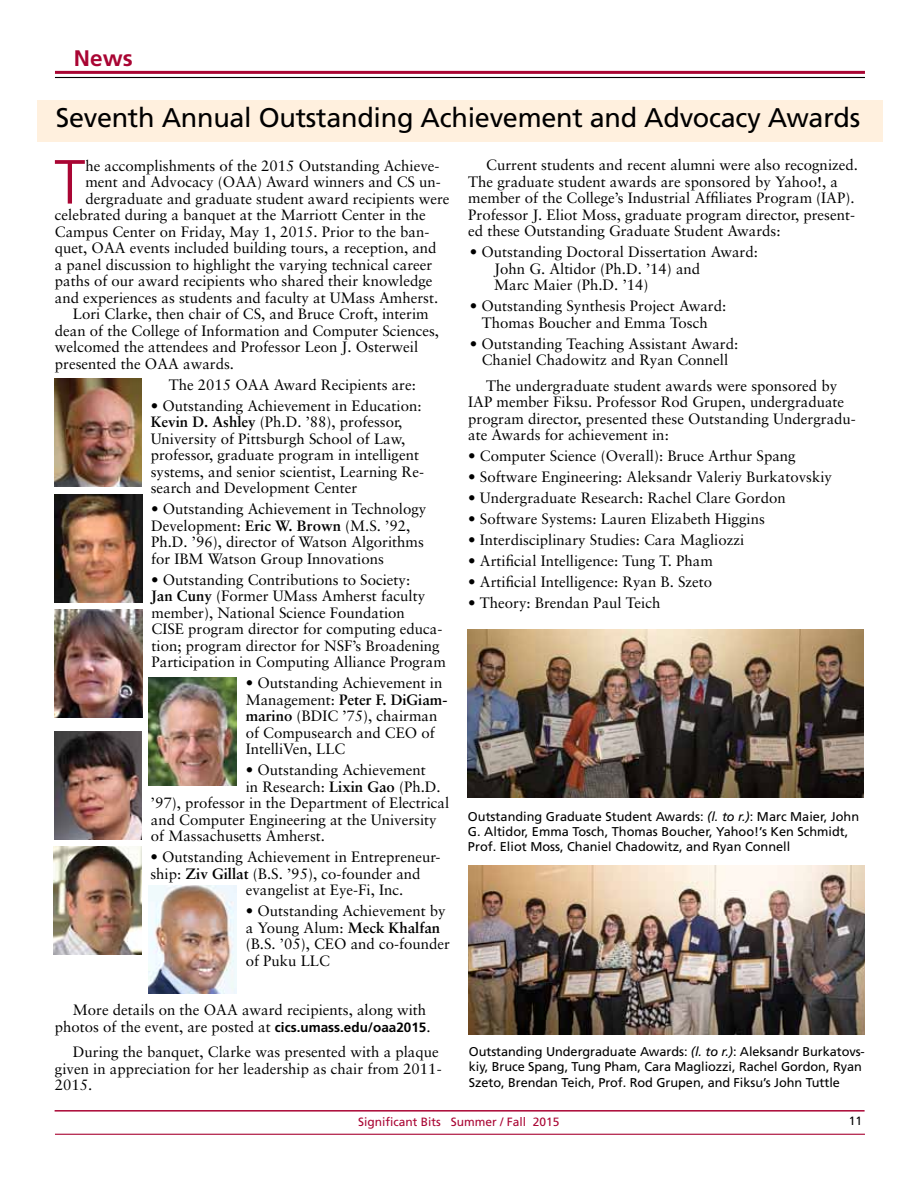
<style>
.page{position:relative;width:918px;height:1188px;background:#fff}
.page>*{position:absolute;margin:0;border:0;box-sizing:border-box;transform-origin:0 0}
.t1{font:300 62.25px "Frutiger";color:#a90533}
.t2{font:27px "Frutiger";letter-spacing:-.01em;color:#000}
.t3{font:700 22.5px "Frutiger";color:#a90533}
.t4{font:15px/16.5px "Sabon";color:#000}
.t5{font:12.75px/15.3px "Frutiger";letter-spacing:-.005em;color:#000}
.t6{font:12px "Frutiger";color:#a90533}
.t7{font:12px "Frutiger";color:#000}
.s1{font-weight:700}
.s2{font-family:"Frutiger";font-weight:700;font-size:13.5px}
.s3{font-style:italic}
</style>
<div class="page">
<hr style="left:55px;top:71px;width:810px;height:3px;background:#a90533">
<hr style="left:55px;top:77px;width:810px;height:1px;background:#000">
<hr style="left:55px;top:1110px;width:810px;height:2px;background:#a90533">
<hr style="left:55px;top:1134px;width:810px;height:1px;background:#a90533">
<div style="left:37px;top:100px;width:846px;height:42px;background:#fff0de"></div>
<img style="left:468px;top:629px;width:396px;height:168px">
<img style="left:468px;top:866px;width:396px;height:168px">
<img style="left:54px;top:379px;width:88px;height:108px">
<img style="left:54px;top:494px;width:88px;height:108px">
<img style="left:55px;top:610px;width:88px;height:108px">
<img style="left:149px;top:678px;width:88px;height:108px">
<img style="left:54px;top:731px;width:88px;height:108px">
<img style="left:54px;top:847px;width:87px;height:108px">
<img style="left:149px;top:886px;width:88px;height:108px">
<h3 class="t3" style="left:74px;top:45px;width:60px">News</h3>
<h2 class="t2" style="left:56px;top:102px;width:806px">Seventh Annual Outstanding Achievement and Advocacy Awards</h2>
<h1 class="t1" style="left:54px;top:147px;width:31px">T</h1>
<p class="t4" style="left:85px;top:157px;width:356px">he accomplishments of the 2015 Outstanding Achieve-</p>
<p class="t4" style="left:468px;top:156px;width:391px;text-indent:18px">Current students and recent alumni were also recognized.<br>The graduate student awards are sponsored by Yahoo!, a member of the College’s Industrial Affiliates Program (IAP).<br>Professor J. Eliot Moss, graduate program director, present&shy;ed these Outstanding Graduate Student Awards:</p>
<p class="t4" style="left:494px;top:243px;width:265px;text-indent:-25px">• Outstanding Doctoral Dissertation Award:<br>John G. Altidor (Ph.D. ’14) and<br>Marc Maier (Ph.D. ’14)</p>
<p class="t4" style="left:470px;top:297px;width:258px;text-align:center">• Outstanding Synthesis Project Award:<br>Thomas Boucher and Emma Tosch</p>
<p class="t4" style="left:470px;top:335px;width:270px;text-align:center">• Outstanding Teaching Assistant Award:<br>Chaniel Chadowitz and Ryan Connell</p>
<p class="t4" style="left:468px;top:377px;width:389px;text-indent:18px">The undergraduate student awards were sponsored by IAP member Fiksu. Professor Rod Grupen, undergraduate program director, presented these Outstanding Undergradu&shy;ate Awards for achievement in:</p>
<p class="t4" style="left:468px;top:447px;width:329px">• Computer Science (Overall): Bruce Arthur Spang</p>
<p class="t4" style="left:468px;top:468px;width:365px">• Software Engineering: Aleksandr Valeriy Burkatovskiy</p>
<p class="t4" style="left:468px;top:489px;width:319px">• Undergraduate Research: Rachel Clare Gordon</p>
<p class="t4" style="left:468px;top:510px;width:298px">• Software Systems: Lauren Elizabeth Higgins</p>
<p class="t4" style="left:468px;top:531px;width:277px">• Interdisciplinary Studies: Cara Magliozzi</p>
<p class="t4" style="left:468px;top:552px;width:246px">• Artificial Intelligence: Tung T. Pham</p>
<p class="t4" style="left:468px;top:573px;width:245px">• Artificial Intelligence: Ryan B. Szeto</p>
<p class="t4" style="left:468px;top:594px;width:194px">• Theory: Brendan Paul Teich</p>
<p class="t4" style="left:85px;top:173px;width:357px">ment and Advocacy (OAA) Award winners and CS un-</p>
<p class="t4" style="left:85px;top:190px;width:366px">dergraduate and graduate student award recipients were</p>
<p class="t4" style="left:55px;top:206px;width:372px">celebrated during a banquet at the Marriott Center in the</p>
<p class="t4" style="left:55px;top:223px;width:376px">Campus Center on Friday, May 1, 2015. Prior to the ban-</p>
<p class="t4" style="left:55px;top:239px;width:383px">quet, OAA events included building tours, a reception, and</p>
<p class="t4" style="left:55px;top:256px;width:379px">a panel discussion to highlight the varying technical career</p>
<p class="t4" style="left:55px;top:272px;width:379px">paths of our award recipients who shared their knowledge</p>
<p class="t4" style="left:55px;top:289px;width:385px">and experiences as students and faculty at UMass Amherst.</p>
<p class="t4" style="left:73px;top:305px;width:357px">Lori Clarke, then chair of CS, and Bruce Croft, interim</p>
<p class="t4" style="left:55px;top:322px;width:386px">dean of the College of Information and Computer Sciences,</p>
<p class="t4" style="left:55px;top:338px;width:365px">welcomed the attendees and Professor Leon J. Osterweil</p>
<p class="t4" style="left:55px;top:355px;width:181px">presented the OAA awards.</p>
<p class="t4" style="left:169px;top:376px;width:249px">The 2015 OAA Award Recipients are:</p>
<p class="t4" style="left:151px;top:397px;width:275px">• Outstanding Achievement in Education:<br><span class="s1">Kevin D. Ashley</span> (Ph.D. ’88), professor, University of Pittsburgh School of Law, professor, graduate program in intelligent systems, and senior scientist, Learning Re&shy;search and Development Center</p>
<p class="t4" style="left:151px;top:500px;width:277px">• Outstanding Achievement in Technology Development: <span class="s1">Eric W. Brown</span> (M.S. ’92, Ph.D. ’96), director of Watson Algorithms for IBM Watson Group Innovations</p>
<p class="t4" style="left:151px;top:571px;width:296px">• Outstanding Contributions to Society:<br><span class="s1">Jan Cuny</span> (Former UMass Amherst faculty member), National Science Foundation<br>CISE program director for computing educa&shy;tion; program director for NSF’s Broadening Participation in Computing Alliance Program</p>
<p class="t4" style="left:246px;top:674px;width:203px">• Outstanding Achievement in<br>Management: <span class="s1">Peter F. DiGiam&shy;marino</span> (BDIC ’75), chairman of Compusearch and CEO of<br>IntelliVen, LLC</p>
<p class="t4" style="left:246px;top:761px;width:181px">• Outstanding Achievement</p>
<p class="t4" style="left:246px;top:778px;width:197px">in Research: <span class="s1">Lixin Gao</span> (Ph.D.</p>
<p class="t4" style="left:151px;top:794px;width:300px">’97), professor in the Department of Electrical</p>
<p class="t4" style="left:151px;top:811px;width:287px">and Computer Engineering at the University</p>
<p class="t4" style="left:151px;top:827px;width:176px">of Massachusetts Amherst.</p>
<p class="t4" style="left:150px;top:848px;width:291px">• Outstanding Achievement in Entrepreneur-</p>
<p class="t4" style="left:150px;top:865px;width:272px">ship: <span class="s1">Ziv Gillat</span> (B.S. ’95), co-founder and</p>
<p class="t4" style="left:246px;top:881px;width:159px">evangelist at Eye-Fi, Inc.</p>
<p class="t4" style="left:246px;top:902px;width:206px">• Outstanding Achievement by a Young Alum: <span class="s1">Meck Khalfan </span>(B.S. ’05), CEO and co-founder of Puku LLC</p>
<p class="t4" style="left:55px;top:1001px;width:377px;text-align:right">More details on the OAA award recipients, along with photos of the event, are posted at <span class="s2">cics.umass.edu/oaa2015</span>.</p>
<p class="t4" style="left:55px;top:1043px;width:388px;text-indent:18px">During the banquet, Clarke was presented with a plaque given in appreciation for her leadership as chair from 2011-<br>2015.</p>
<p class="t5" style="left:468px;top:808px;width:393px">Outstanding Graduate Student Awards: <span class="s3">(l. to r.)</span>: Marc Maier, John<br>G. Altidor, Emma Tosch, Thomas Boucher, Yahoo!’s Ken Schmidt,<br>Prof. Eliot Moss, Chaniel Chadowitz, and Ryan Connell</p>
<p class="t5" style="left:469px;top:1044px;width:397px">Outstanding Undergraduate Awards: <span class="s3">(l. to r.)</span>: Aleksandr Burkatovs&shy;kiy, Bruce Spang, Tung Pham, Cara Magliozzi, Rachel Gordon, Ryan<br>Szeto, Brendan Teich, Prof. Rod Grupen, and Fiksu’s John Tuttle</p>
<p class="t6" style="left:358px;top:1115px;width:203px">Significant Bits Summer / Fall 2015</p>
<p class="t7" style="left:849px;top:1114px;width:15px">11</p>
</div>
